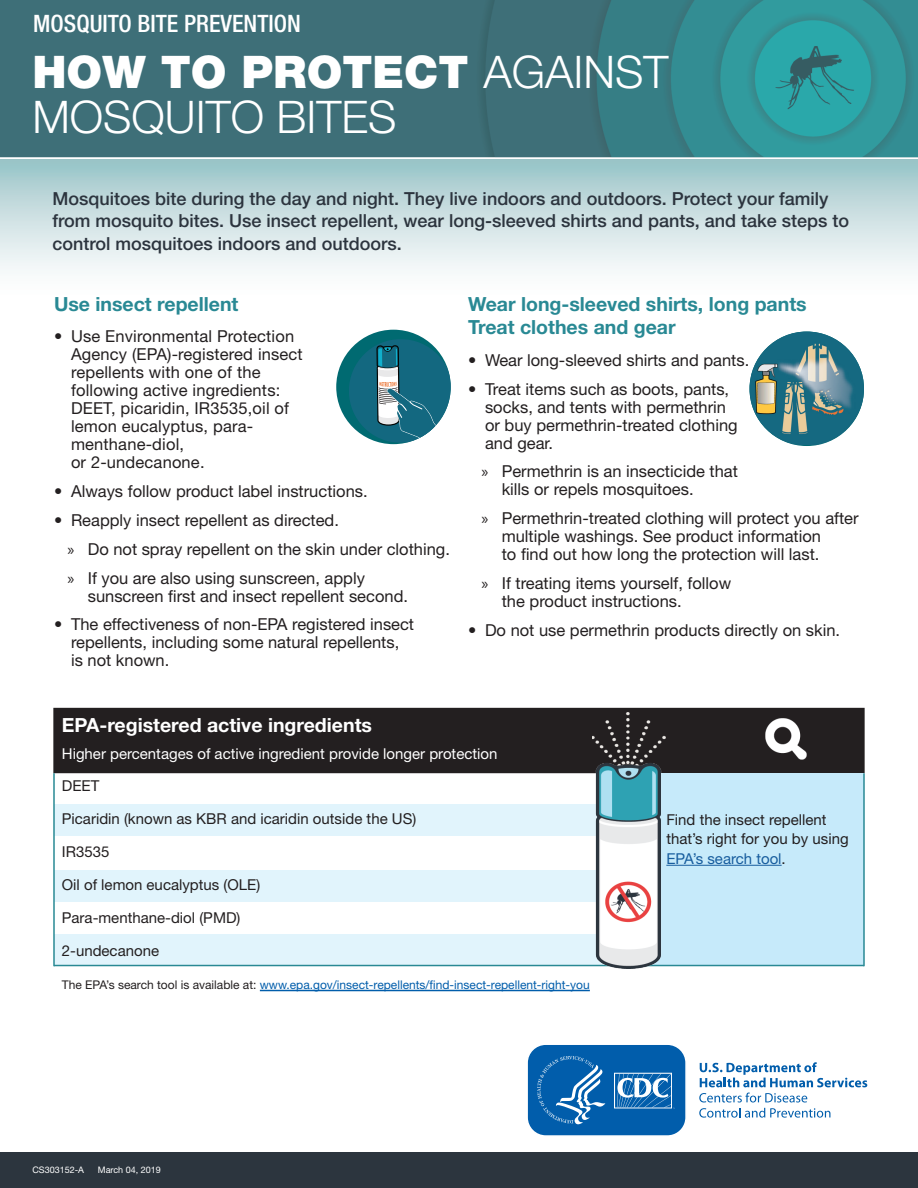
<style>
.page{position:relative;width:918px;height:1188px;background:#fff}
.page>*{position:absolute;margin:0;border:0;box-sizing:border-box;transform-origin:0 0}
.H1-_title{font:300 45px/45px "Helvetica Neue LT Std";color:#fff}
.t1{font:500 condensed 24px "Helvetica Neue LT Std";color:#fff}
.t2{font:700 19.5px/23.4px "Helvetica Neue LT Std";color:#298994}
.P1{font:700 19.5px "Helvetica Neue LT Std";color:#fff}
.P_FIRST_PARA{font:500 18px/22.5px "Helvetica Neue LT Std";color:#2c343e}
.t3{font:16.5px/18px "Helvetica Neue LT Std";color:#231f20}
.t4{font:15px/19.5px "Helvetica Neue LT Std";color:#231f20}
.P1-2{font:15px "Helvetica Neue LT Std";color:#fff}
.t5{font:12px "Helvetica Neue LT Std";color:#015dab}
.t6{font:9px "Helvetica Neue LT Std";color:#fff}
.s1{font-weight:900}
.s2{font-family:"Myriad Pro"}
.s3{color:#231f20}
.s4{color:#175d9e}
</style>
<div class="page">
<img style="left:0;top:0;width:918px;height:1153px">
<div style="left:0;top:1153px;width:918px;height:35px;background:#2c353e"></div>
<div style="left:0;top:159px;width:918px;height:139px;background:linear-gradient(to bottom,#9dc6c9,#fff)"></div>
<div style="left:53px;top:708px;width:812px;height:65px;background:#231f20"></div>
<svg style="left:727px;top:768px;width:41px;height:5px"></svg>
<div style="left:54px;top:934px;width:802px;height:31px;background:#e1f4fc"></div>
<div style="left:55px;top:870px;width:796px;height:32px;background:#e1f4fc"></div>
<div style="left:336px;top:330px;width:115px;height:114px;background:#006a71;border-radius:50%"></div>
<svg style="left:349px;top:339px;width:102px;height:104px"></svg>
<img style="left:750px;top:332px;width:114px;height:113px">
<div style="left:54px;top:804px;width:800px;height:32px;background:#e1f4fc"></div>
<hr style="left:260px;top:990px;width:330px;height:1px;background:#015dab">
<svg style="left:700px;top:1062px;width:167px;height:25px"></svg>
<svg style="left:699px;top:1093px;width:131px;height:25px"></svg>
<svg style="left:526px;top:1043px;width:162px;height:95px;background:#307bba"></svg>
<div style="left:604px;top:773px;width:260px;height:192px;background:#c6eafa"></div>
<hr style="left:666px;top:865px;width:116px;height:1px;background:#175d9e">
<img style="left:765px;top:718px;width:41px;height:42px">
<hr style="left:54px;top:965px;width:810px;height:1px;background:#298994">
<img style="left:593px;top:713px;width:72px;height:255px">
<hr style="left:863px;top:773px;width:2px;height:193px;background:#298994">
<hr style="left:53px;top:773px;width:2px;height:193px;background:#298994">
<h2 class="t1" style="left:33px;top:9px;width:269px">MOSQUITO BITE PREVENTION</h2>
<h1 class="H1-_title" style="left:32px;top:48px;width:638px"><span class="s1">HOW TO PROTECT</span> AGAINST<br>MOSQUITO BITES</h1>
<p class="P_FIRST_PARA" style="left:52px;top:187px;width:798px">Mosquitoes bite during the day and night. They live indoors and outdoors. Protect your family from mosquito bites. Use insect repellent, wear long-sleeved shirts and pants, and take steps to control mosquitoes indoors and outdoors.</p>
<h2 class="t2" style="left:54px;top:292px;width:186px">Use insect repellent</h2>
<p class="t3" style="left:71px;top:327px;width:233px;text-indent:-17px">• Use Environmental Protection<br>Agency (EPA)-registered insect repellents with one of the following active ingredients:<br>DEET, picaridin, IR3535,oil of lemon eucalyptus, para&shy;menthane-diol,<br>or 2-undecanone.</p>
<p class="t3" style="left:54px;top:482px;width:315px">• Always follow product label instructions.</p>
<p class="t3" style="left:54px;top:511px;width:287px">• Reapply insect repellent as directed.</p>
<p class="t3" style="left:68px;top:540px;width:384px"><span class="s2">»</span> Do not spray repellent on the skin under clothing.</p>
<p class="t3" style="left:88px;top:569px;width:322px;text-indent:-20px"><span class="s2">»</span> If you are also using sunscreen, apply sunscreen first and insect repellent second.</p>
<p class="t3" style="left:71px;top:615px;width:345px;text-indent:-17px">• The effectiveness of non-EPA registered insect repellents, including some natural repellents, is not known.</p>
<h2 class="t2" style="left:468px;top:292px;width:340px">Wear long-sleeved shirts, long pants<br>Treat clothes and gear</h2>
<p class="t3" style="left:468px;top:351px;width:283px">• Wear long-sleeved shirts and pants.</p>
<p class="t3" style="left:485px;top:380px;width:254px;text-indent:-17px">• Treat items such as boots, pants, socks, and tents with permethrin or buy permethrin-treated clothing and gear.</p>
<p class="t3" style="left:502px;top:462px;width:238px;text-indent:-20px"><span class="s2">»</span> Permethrin is an insecticide that kills or repels mosquitoes.</p>
<p class="t3" style="left:502px;top:509px;width:358px;text-indent:-20px"><span class="s2">»</span> Permethrin-treated clothing will protect you after multiple washings. See product information<br>to find out how long the protection will last.</p>
<p class="t3" style="left:502px;top:574px;width:231px;text-indent:-20px"><span class="s2">»</span> If treating items yourself, follow the product instructions.</p>
<p class="t3" style="left:468px;top:621px;width:374px">• Do not use permethrin products directly on skin.</p>
<p class="P1" style="left:62px;top:713px;width:312px">EPA-registered active ingredients</p>
<p class="P1-2" style="left:62px;top:744px;width:437px">Higher percentages of active ingredient provide longer protection</p>
<p class="t4" style="left:62px;top:776px;width:39px">DEET</p>
<p class="t4" style="left:62px;top:809px;width:356px">Picaridin (known as KBR and icaridin outside the US)</p>
<p class="t4" style="left:62px;top:842px;width:49px">IR3535</p>
<p class="t4" style="left:62px;top:875px;width:200px">Oil of lemon eucalyptus (OLE)</p>
<p class="t4" style="left:62px;top:908px;width:180px">Para-menthane-diol (PMD)</p>
<p class="t4" style="left:62px;top:941px;width:99px">2-undecanone</p>
<p class="t5" style="left:62px;top:978px;width:530px"><span class="s3">The EPA’s search tool is available at:</span> www.epa.gov/insect-repellents/find-insect-repellent-right-you</p>
<p class="t6" style="left:32px;top:1164px;width:53px">CS303152-A</p>
<p class="t6" style="left:98px;top:1164px;width:64px">March 04, 2019</p>
<p class="t4" style="left:666px;top:809px;width:184px">Find the insect repellent that’s right for you by using<br><span class="s4">EPA’s search tool</span>.</p>
</div>
